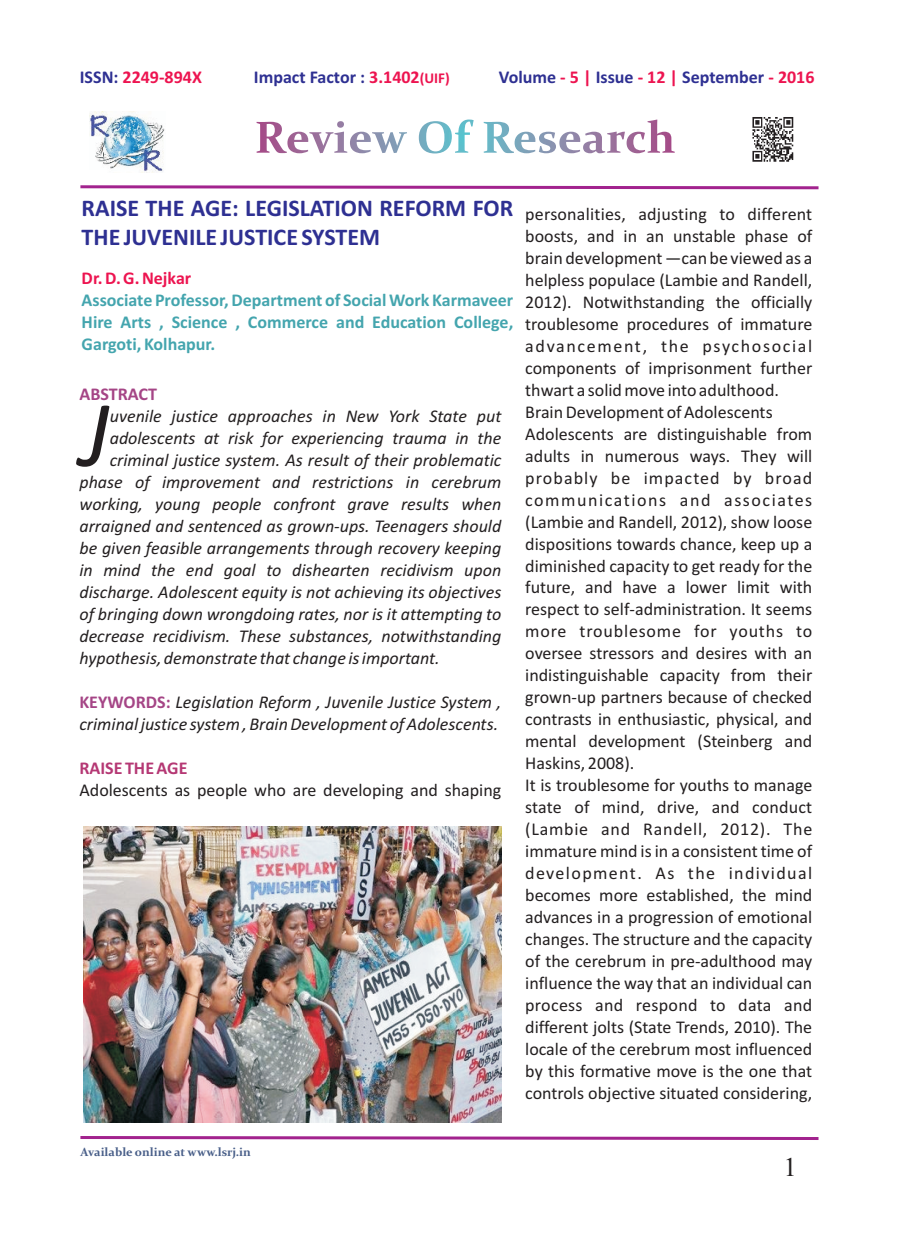
<style>
.page{position:relative;width:898px;height:1242px;background:#fff}
.page>*{position:absolute;margin:0;border:0;box-sizing:border-box;transform-origin:0 0}
.t1{font:italic 94.95px "Calibri";color:#231f20}
.t2{font:27px "Times New Roman";color:#231f20}
.t3{font:700 24px/29.2px "Calibri";color:#2e3092}
.t4{font:18px/21.9px "Calibri";color:#231f20}
.t5{font:italic 18px/21.9px "Calibri";color:#231f20}
.t6{font:700 18px/21.9px "Calibri";color:#44a5ae;text-align:justify}
.t7{font:700 18px "Calibri";color:#2e3092}
.t8{font:700 18px "Calibri";color:#ed1450}
.t9{font:700 18px "Calibri";color:#b53874}
.t10{font:700 18px "Calibri";color:#a54586}
.t11{font:700 12px "Constantia";color:#485e88}
.s1{color:#2e3092}
.s2{color:#ed1450}
.s3{font-size:15px;color:#ed1450}
.s4{font-weight:700;font-style:normal;color:#a54586}
</style>
<div class="page">
<img style="left:752px;top:117px;width:42px;height:45px">
<svg style="left:80px;top:185px;width:739px;height:5px"></svg>
<svg style="left:256px;top:119px;width:419px;height:35px"></svg>
<svg style="left:80px;top:1136px;width:739px;height:4px;background:#b859a9"></svg>
<img style="left:89px;top:112px;width:76px;height:60px">
<img style="left:84px;top:826px;width:417px;height:296px">
<p class="t8" style="left:80px;top:69px;width:124px"><span class="s1">ISSN:</span> 2249-894X</p>
<p class="t7" style="left:254px;top:69px;width:197px">Impact Factor : <span class="s2">3.1402</span><span class="s3">(UIF)</span></p>
<p class="t7" style="left:498px;top:69px;width:317px">Volume <span class="s2">- 5 |</span> Issue <span class="s2">- 12 |</span> September <span class="s2">- 2016</span></p>
<h3 class="t3" style="left:82px;top:195px;width:433px">RAISE THE AGE: LEGISLATION REFORM FOR<br>THE JUVENILE JUSTICE SYSTEM</h3>
<p class="t8" style="left:82px;top:270px;width:111px">Dr. D. G. Nejkar</p>
<p class="t6" style="left:82px;top:290px;width:433px">Associate Professor, Department of Social Work Karmaveer Hire Arts , Science , Commerce and Education College, Gargoti, Kolhapur.</p>
<p class="t10" style="left:79px;top:387px;width:79px">ABSTRACT</p>
<h1 class="t1" style="left:79px;top:395px;width:32px">J</h1>
<p class="t5" style="left:110px;top:407px;width:393px">uvenile justice approaches in New York State put adolescents at risk for experiencing trauma in the</p>
<p class="t5" style="left:79px;top:451px;width:423px;text-align:justify;text-indent:30px">criminal justice system. As result of their problematic phase of improvement and restrictions in cerebrum working, young people confront grave results when arraigned and sentenced as grown-ups. Teenagers should be given feasible arrangements through recovery keeping in mind the end goal to dishearten recidivism upon discharge. Adolescent equity is not achieving its objectives of bringing down wrongdoing rates, nor is it attempting to decrease recidivism. These substances, notwithstanding hypothesis, demonstrate that change is important.</p>
<p class="t5" style="left:79px;top:692px;width:423px"><span class="s4">KEYWORDS:</span> Legislation Reform , Juvenile Justice System ,</p>
<p class="t5" style="left:79px;top:714px;width:420px">criminal justice system , Brain Development of Adolescents.</p>
<p class="t9" style="left:79px;top:760px;width:109px">RAISE THE AGE</p>
<p class="t4" style="left:79px;top:780px;width:423px">Adolescents as people who are developing and shaping</p>
<p class="t4" style="left:525px;top:204px;width:288px">personalities, adjusting to different boosts, and in an unstable phase of brain development —can be viewed as a helpless populace (Lambie and Randell, 2012). Notwithstanding the officially troublesome procedures of immature advancement, the psychosocial components of imprisonment further thwart a solid move into adulthood.<br>Brain Development of Adolescents Adolescents are distinguishable from adults in numerous ways. They will probably be impacted by broad communications and associates (Lambie and Randell, 2012), show loose dispositions towards chance, keep up a diminished capacity to get ready for the future, and have a lower limit with respect to self-administration. It seems more troublesome for youths to oversee stressors and desires with an indistinguishable capacity from their grown-up partners because of checked contrasts in enthusiastic, physical, and mental development (Steinberg and Haskins, 2008).<br>It is troublesome for youths to manage state of mind, drive, and conduct (Lambie and Randell, 2012). The immature mind is in a consistent time of development. As the individual becomes more established, the mind advances in a progression of emotional changes. The structure and the capacity of the cerebrum in pre-adulthood may influence the way that an individual can process and respond to data and different jolts (State Trends, 2010). The locale of the cerebrum most influenced by this formative move is the one that controls objective situated considering,</p>
<p class="t11" style="left:80px;top:1147px;width:172px">Available online at www.lsrj.in</p>
<h2 class="t2" style="left:783px;top:1157px;width:15px">1</h2>
</div>
